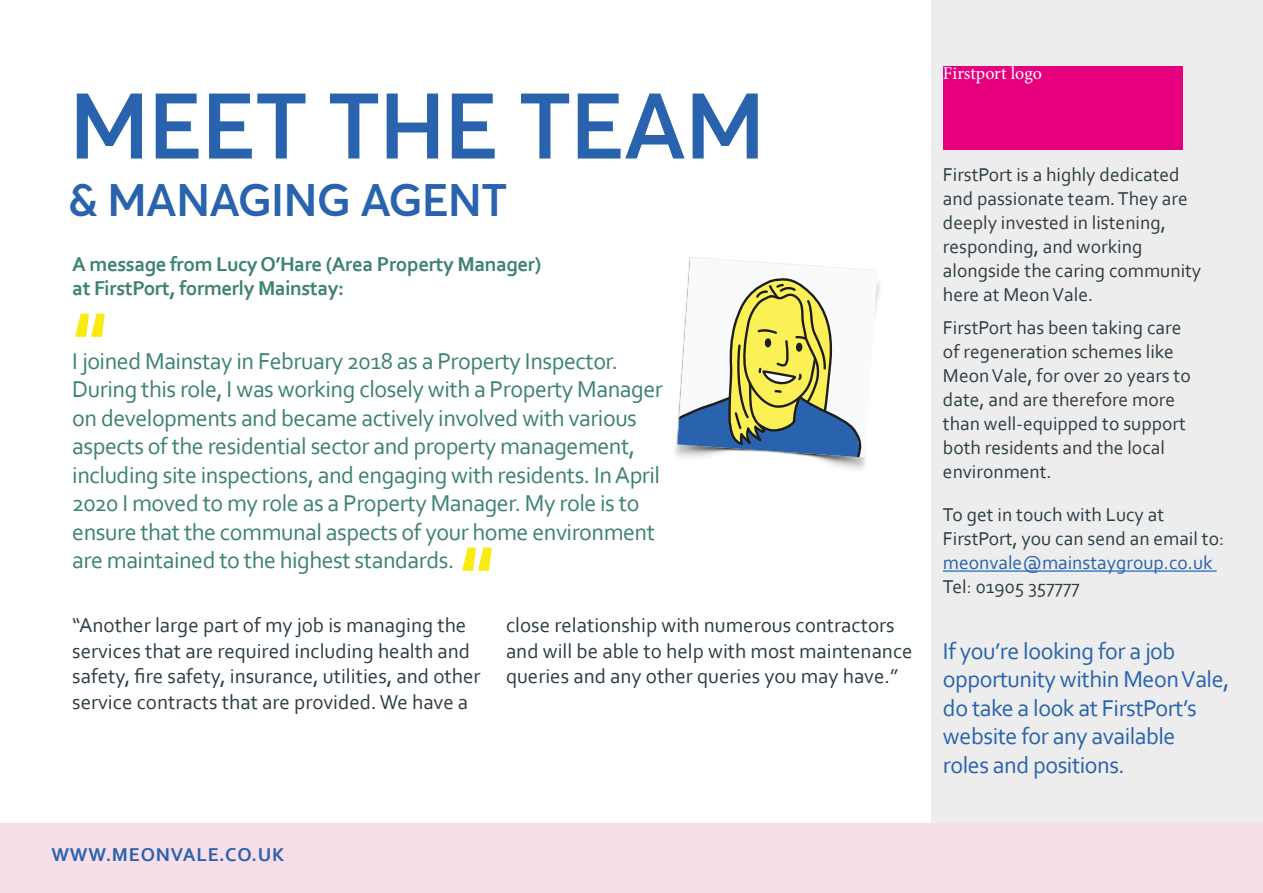
<style>
.page{position:relative;width:1263px;height:893px;background:#fff}
.page>*{position:absolute;margin:0;border:0;box-sizing:border-box;transform-origin:0 0}
.t1{font:600 91.5px "Averta Std";letter-spacing:-.025em;color:#2963ad}
.t2{font:600 91.5px "Averta Std";color:#faeb0f}
.t3{font:600 45px "Averta Std";letter-spacing:-.025em;color:#2963ad}
.t4{font:24px/28.5px "Corbel";letter-spacing:-.02em;color:#3d8273}
.t5{font:24px/28.5px "Corbel";letter-spacing:-.02em;color:#2963ad}
.t6{font:21px/25.5px "Corbel";color:#2e3d45}
.t7{font:700 21px/24px "Corbel";letter-spacing:-.02em;color:#3d8273}
.t8{font:19.5px/24px "Corbel";color:#2e3d45}
.t9{font:19.5px "Corbel";color:#2963ad}
.t10{font:700 19.5px "Corbel";letter-spacing:.04em;color:#2963ad}
.t11{font:18px "Minion Pro";color:#fff}
</style>
<div class="page">
<img style="left:675px;top:281px;width:205px;height:189px">
<svg style="left:677px;top:257px;width:200px;height:200px"></svg>
<div style="left:796px;top:343px;width:6px;height:9px;border:2px solid #1d1d1b;border-radius:50%"></div>
<div style="left:931px;top:0;width:332px;height:893px;background:#ededed"></div>
<hr style="left:943px;top:570px;width:273px;height:2px;background:#0563c1">
<div style="left:943px;top:66px;width:239px;height:84px;background:#e6007d"></div>
<div style="left:0;top:823px;width:1263px;height:70px;background:#f7dee8"></div>
<h1 class="t1" style="left:69px;top:62px;width:698px">MEET THE TEAM</h1>
<h2 class="t3" style="left:68px;top:169px;width:441px">&amp; MANAGING AGENT</h2>
<p class="t7" style="left:72px;top:251px;width:470px">A message from Lucy O’Hare (Area Property Manager) at FirstPort, formerly Mainstay:</p>
<h1 class="t2" style="left:72px;top:282px;width:37px">“</h1>
<p class="t4" style="left:72px;top:346px;width:592px">I joined Mainstay in February 2018 as a Property Inspector.<br>During this role, I was working closely with a Property Manager on developments and became actively involved with various aspects of the residential sector and property management, including site inspections, and engaging with residents. In April 2020 I moved to my role as a Property Manager. My role is to ensure that the communal aspects of your home environment are maintained to the highest standards.</p>
<h1 class="t2" style="left:459px;top:516px;width:37px">“</h1>
<p class="t6" style="left:72px;top:612px;width:410px">“Another large part of my job is managing the services that are required including health and safety, fire safety, insurance, utilities, and other service contracts that are provided. We have a</p>
<p class="t6" style="left:506px;top:612px;width:408px">close relationship with numerous contractors and will be able to help with most maintenance queries and any other queries you may have.”</p>
<p class="t10" style="left:51px;top:842px;width:235px">WWW.MEONVALE.CO.UK</p>
<p class="t11" style="left:943px;top:61px;width:100px">Firstport logo</p>
<p class="t8" style="left:943px;top:162px;width:260px">FirstPort is a highly dedicated and passionate team. They are deeply invested in listening, responding, and working alongside the caring community here at Meon Vale.</p>
<p class="t8" style="left:943px;top:315px;width:249px">FirstPort has been taking care of regeneration schemes like<br>Meon Vale, for over 20 years to date, and are therefore more than well-equipped to support both residents and the local environment.</p>
<p class="t8" style="left:943px;top:502px;width:283px">To get in touch with Lucy at<br>FirstPort, you can send an email to:</p>
<p class="t9" style="left:943px;top:551px;width:271px">meonvale@mainstaygroup.co.uk</p>
<p class="t8" style="left:943px;top:574px;width:138px">Tel: 01905 357777</p>
<p class="t5" style="left:943px;top:636px;width:288px">If you’re looking for a job opportunity within Meon Vale, do take a look at FirstPort’s website for any available<br>roles and positions.</p>
</div>
